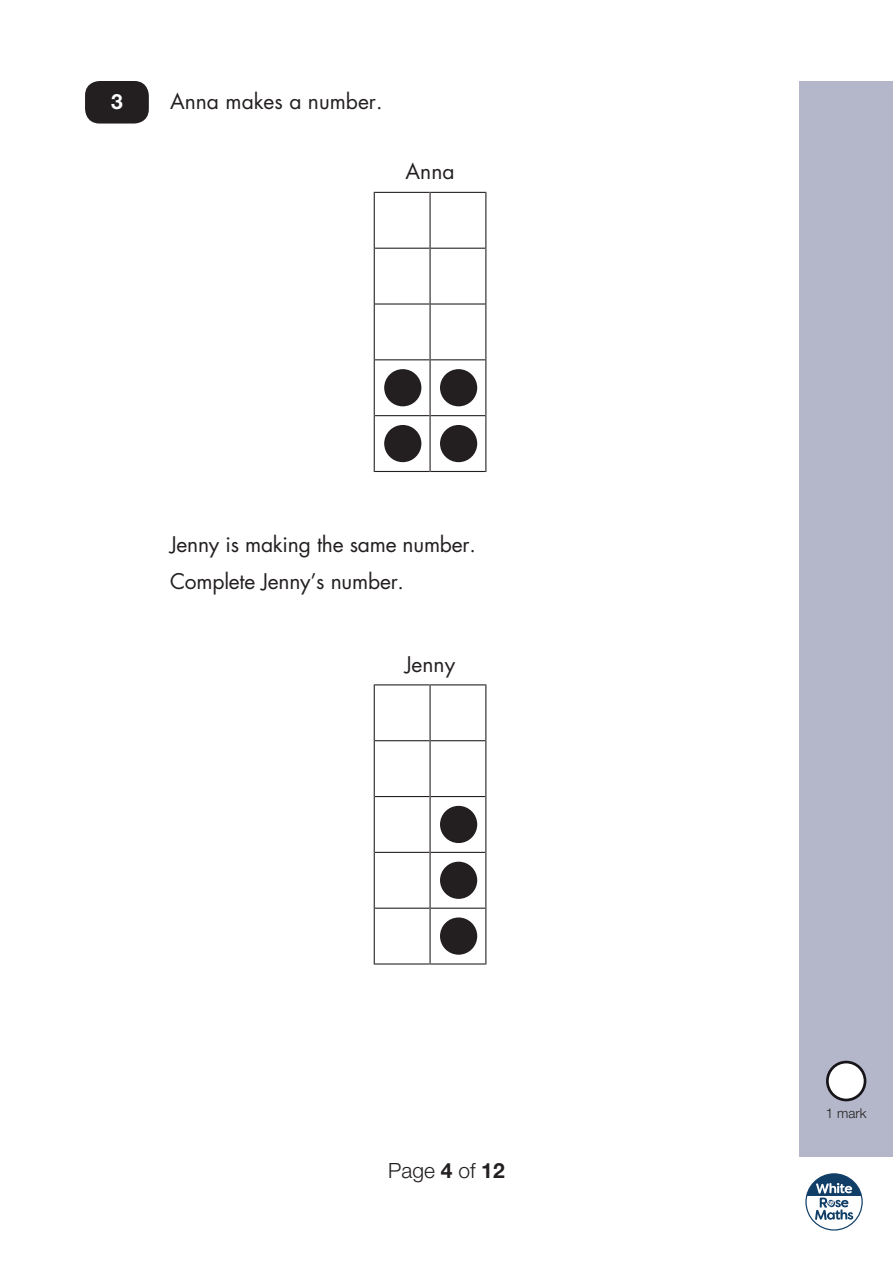
<style>
.page{position:relative;width:893px;height:1263px;background:#fff}
.page>*{position:absolute;margin:0;border:0;box-sizing:border-box;transform-origin:0 0}
.t1{font:21px "Futura";letter-spacing:-.01em;color:#231f20}
.t2{font:300 21px "Helvetica Neue";color:#231f20}
.t3{font:700 21px "Helvetica Neue";color:#fff}
.t4{font:300 13.5px "Helvetica Neue";color:#231f20}
.s1{font-weight:700}
</style>
<div class="page">
<div style="left:799px;top:81px;width:94px;height:1076px;background:#b4b7c9"></div>
<svg style="left:805px;top:1173px;width:58px;height:57px"></svg>
<div style="left:85px;top:81px;width:64px;height:43px;background:#231f20;border-radius:14px"></div>
<hr style="left:374px;top:416px;width:1px;height:56px;background:#231f20">
<hr style="left:375px;top:471px;width:54px;height:1px;background:#231f20">
<hr style="left:374px;top:360px;width:1px;height:56px;background:#231f20">
<hr style="left:375px;top:415px;width:54px;height:1px;background:#231f20">
<hr style="left:374px;top:304px;width:1px;height:56px;background:#231f20">
<hr style="left:375px;top:359px;width:54px;height:1px;background:#231f20">
<hr style="left:374px;top:248px;width:1px;height:56px;background:#231f20">
<hr style="left:375px;top:303px;width:54px;height:2px;background:#231f20">
<hr style="left:374px;top:192px;width:1px;height:56px;background:#231f20">
<hr style="left:375px;top:248px;width:54px;height:1px;background:#231f20">
<hr style="left:375px;top:192px;width:54px;height:1px;background:#231f20">
<hr style="left:429px;top:416px;width:2px;height:56px;background:#231f20">
<hr style="left:431px;top:471px;width:54px;height:1px;background:#231f20">
<hr style="left:429px;top:360px;width:2px;height:56px;background:#231f20">
<hr style="left:431px;top:415px;width:54px;height:1px;background:#231f20">
<hr style="left:429px;top:304px;width:2px;height:56px;background:#231f20">
<hr style="left:431px;top:359px;width:54px;height:1px;background:#231f20">
<hr style="left:429px;top:248px;width:2px;height:56px;background:#231f20">
<hr style="left:431px;top:303px;width:54px;height:2px;background:#231f20">
<hr style="left:429px;top:192px;width:2px;height:56px;background:#231f20">
<hr style="left:431px;top:248px;width:54px;height:1px;background:#231f20">
<hr style="left:431px;top:192px;width:54px;height:1px;background:#231f20">
<hr style="left:485px;top:416px;width:1px;height:56px;background:#231f20">
<hr style="left:485px;top:360px;width:1px;height:56px;background:#231f20">
<hr style="left:485px;top:304px;width:1px;height:56px;background:#231f20">
<hr style="left:485px;top:248px;width:1px;height:56px;background:#231f20">
<hr style="left:485px;top:192px;width:1px;height:56px;background:#231f20">
<div style="left:384px;top:425px;width:37px;height:37px;background:#231f20;border-radius:50%"></div>
<div style="left:384px;top:369px;width:37px;height:37px;background:#231f20;border-radius:50%"></div>
<div style="left:440px;top:425px;width:37px;height:37px;background:#231f20;border-radius:50%"></div>
<div style="left:440px;top:369px;width:37px;height:37px;background:#231f20;border-radius:50%"></div>
<hr style="left:374px;top:908px;width:1px;height:56px;background:#231f20">
<hr style="left:375px;top:963px;width:54px;height:1px;background:#231f20">
<hr style="left:374px;top:852px;width:1px;height:56px;background:#231f20">
<hr style="left:375px;top:908px;width:54px;height:1px;background:#231f20">
<hr style="left:374px;top:796px;width:1px;height:56px;background:#231f20">
<hr style="left:375px;top:852px;width:54px;height:1px;background:#231f20">
<hr style="left:374px;top:741px;width:1px;height:55px;background:#231f20">
<hr style="left:375px;top:796px;width:54px;height:1px;background:#231f20">
<hr style="left:374px;top:684px;width:1px;height:57px;background:#231f20">
<hr style="left:375px;top:740px;width:54px;height:1px;background:#231f20">
<hr style="left:375px;top:684px;width:54px;height:1px;background:#231f20">
<hr style="left:429px;top:908px;width:2px;height:56px;background:#231f20">
<hr style="left:431px;top:963px;width:54px;height:1px;background:#231f20">
<hr style="left:429px;top:852px;width:2px;height:56px;background:#231f20">
<hr style="left:431px;top:908px;width:54px;height:1px;background:#231f20">
<hr style="left:429px;top:796px;width:2px;height:56px;background:#231f20">
<hr style="left:431px;top:852px;width:54px;height:1px;background:#231f20">
<hr style="left:429px;top:741px;width:2px;height:55px;background:#231f20">
<hr style="left:431px;top:796px;width:54px;height:1px;background:#231f20">
<hr style="left:429px;top:684px;width:2px;height:57px;background:#231f20">
<hr style="left:431px;top:740px;width:54px;height:1px;background:#231f20">
<hr style="left:431px;top:684px;width:54px;height:1px;background:#231f20">
<hr style="left:485px;top:908px;width:1px;height:56px;background:#231f20">
<hr style="left:485px;top:852px;width:1px;height:56px;background:#231f20">
<hr style="left:485px;top:796px;width:1px;height:56px;background:#231f20">
<hr style="left:485px;top:741px;width:1px;height:55px;background:#231f20">
<hr style="left:485px;top:684px;width:1px;height:57px;background:#231f20">
<div style="left:440px;top:917px;width:37px;height:38px;background:#231f20;border-radius:50%"></div>
<div style="left:440px;top:862px;width:37px;height:37px;background:#231f20;border-radius:50%"></div>
<div style="left:440px;top:806px;width:37px;height:37px;background:#231f20;border-radius:50%"></div>
<div style="left:827px;top:1062px;width:38px;height:38px;background:#fff;border-radius:50%"></div>
<div style="left:826px;top:1061px;width:40px;height:40px;border:3px solid #17151a;border-radius:50%"></div>
<p class="t3" style="left:111px;top:88px;width:13px">3</p>
<p class="t1" style="left:170px;top:86px;width:214px">Anna makes a number.</p>
<p class="t1" style="left:406px;top:157px;width:50px">Anna</p>
<p class="t1" style="left:170px;top:530px;width:307px">Jenny is making the same number.</p>
<p class="t1" style="left:170px;top:567px;width:235px">Complete Jenny’s number.</p>
<p class="t1" style="left:405px;top:650px;width:52px">Jenny</p>
<p class="t2" style="left:388px;top:1157px;width:118px">Page <span class="s1">4</span> of <span class="s1">12</span></p>
<p class="t4" style="left:826px;top:1105px;width:42px">1 mark</p>
</div>
